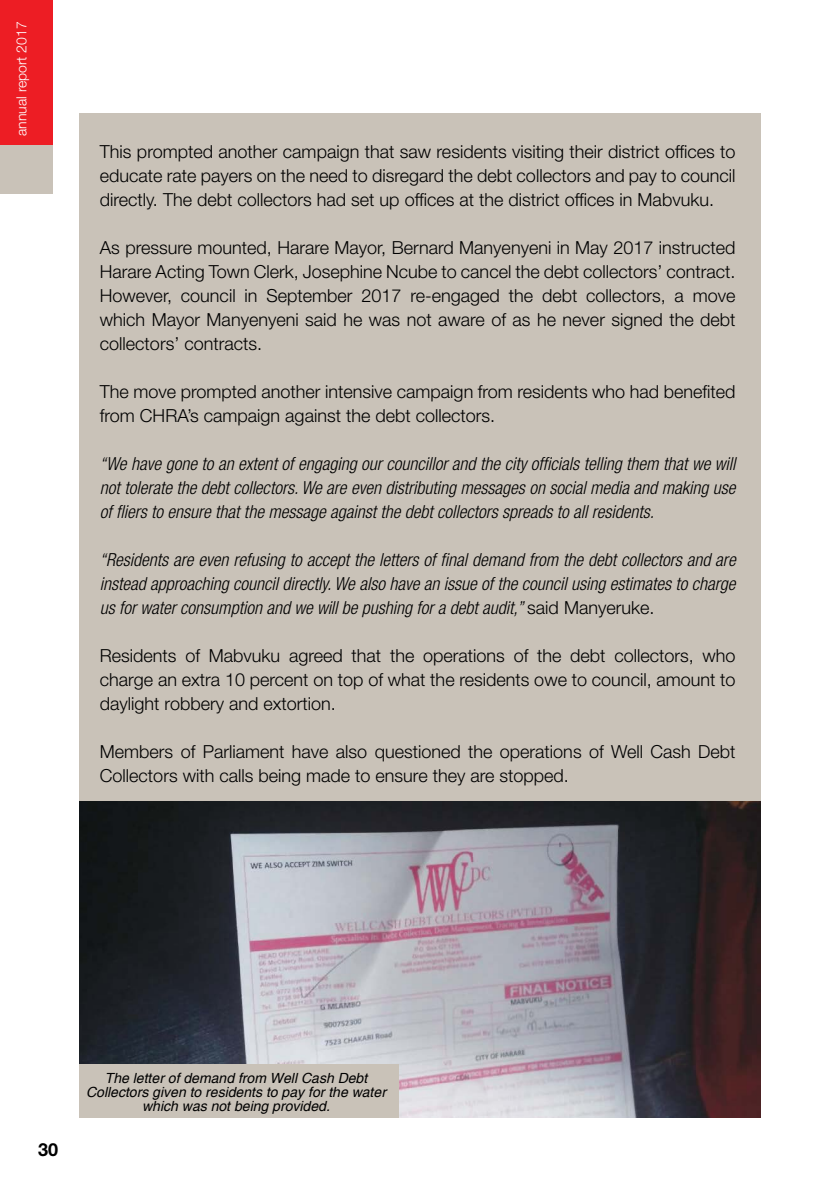
<style>
.page{position:relative;width:840px;height:1191px;background:#fff}
.page>*{position:absolute;margin:0;border:0;box-sizing:border-box;transform-origin:0 0}
.t1{font:300 18px/24px "Helvetica Neue LT Std";color:#000;text-align:justify}
.t2{font:italic 300 condensed 18px/24px "Helvetica Neue LT Std";color:#000;text-align:justify}
.t3{font:700 18px "Helvetica Neue LT Std";color:#000}
.t4{font:italic 14px/14px "Helvetica";color:#000;text-align:center}
.t5{font:300 14px "Helvetica Neue LT Std";color:#fff}
.s1{font-style:normal;font-stretch:normal}
</style>
<div class="page">
<div style="left:0;top:0;width:53px;height:145px;background:#ed1d24"></div>
<div style="left:0;top:145px;width:53px;height:48px;background:#c9c2b8"></div>
<img style="left:79px;top:800px;width:681px;height:317px">
<div style="left:79px;top:113px;width:681px;height:687px;background:#c9c2b8"></div>
<div style="left:79px;top:1064px;width:319px;height:53px;background:#c9c2b8"></div>
<p class="t5" style="left:13px;top:136px;width:116px;rotate:-90deg">annual report 2017</p>
<p class="t1" style="left:100px;top:139px;width:636px">This prompted another campaign that saw residents visiting their district offices to educate rate payers on the need to disregard the debt collectors and pay to council directly. The debt collectors had set up offices at the district offices in Mabvuku.</p>
<p class="t1" style="left:100px;top:235px;width:637px">As pressure mounted, Harare Mayor, Bernard Manyenyeni in May 2017 instructed Harare Acting Town Clerk, Josephine Ncube to cancel the debt collectors’ contract.<br>However, council in September 2017 re-engaged the debt collectors, a move which Mayor Manyenyeni said he was not aware of as he never signed the debt collectors’ contracts.</p>
<p class="t1" style="left:100px;top:379px;width:637px">The move prompted another intensive campaign from residents who had benefited from CHRA’s campaign against the debt collectors.</p>
<p class="t2" style="left:100px;top:452px;width:636px">“We have gone to an extent of engaging our councillor and the city officials telling them that we will not tolerate the debt collectors. We are even distributing messages on social media and making use of fliers to ensure that the message against the debt collectors spreads to all residents.</p>
<p class="t2" style="left:100px;top:548px;width:637px">“Residents are even refusing to accept the letters of final demand from the debt collectors and are instead approaching council directly. We also have an issue of the council using estimates to charge us for water consumption and we will be pushing for a debt audit,” <span class="s1">said Manyeruke.</span></p>
<p class="t1" style="left:100px;top:643px;width:637px">Residents of Mabvuku agreed that the operations of the debt collectors, who charge an extra 10 percent on top of what the residents owe to council, amount to daylight robbery and extortion.</p>
<p class="t1" style="left:100px;top:739px;width:636px">Members of Parliament have also questioned the operations of Well Cash Debt<br>Collectors with calls being made to ensure they are stopped.</p>
<p class="t3" style="left:38px;top:1138px;width:22px">30</p>
<p class="t4" style="left:86px;top:1071px;width:301px">The letter of demand from Well Cash Debt<br>Collectors given to residents to pay for the water which was not being provided.</p>
</div>
